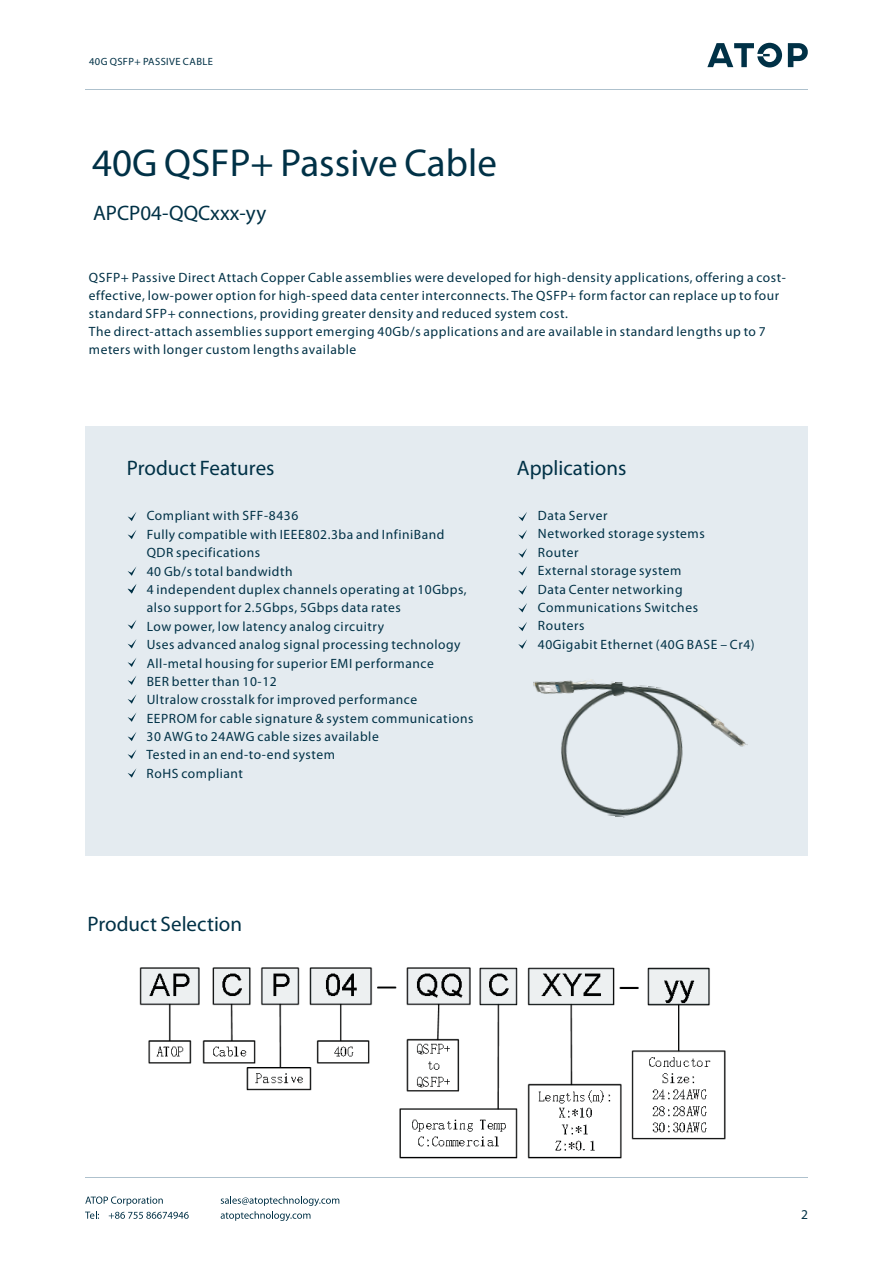
<style>
.page{position:relative;width:893px;height:1263px;background:#fff}
.page>*{position:absolute;margin:0;border:0;box-sizing:border-box;transform-origin:0 0}
.t1{font:39px "Myriad Pro";letter-spacing:.005em;color:#003146}
.t2{font:21px "Myriad Pro";color:#003146}
.t3{font:13.5px/18.5px "Myriad Pro";letter-spacing:.04em;color:#003146}
.t4{font:10.5px "Myriad Pro";letter-spacing:.04em;color:#003146}
</style>
<div class="page">
<hr style="left:85px;top:1178px;width:723px;height:1px;background:#aec1cd">
<hr style="left:85px;top:89px;width:723px;height:1px;background:#aec1cd">
<svg style="left:707px;top:43px;width:101px;height:24px"></svg>
<svg style="left:85px;top:1196px;width:104px;height:23px"></svg>
<svg style="left:221px;top:1196px;width:118px;height:25px"></svg>
<div style="left:85px;top:426px;width:723px;height:430px;background:#e4ebf0"></div>
<svg style="left:128px;top:512px;width:8px;height:9px"></svg>
<svg style="left:128px;top:530px;width:8px;height:9px"></svg>
<svg style="left:128px;top:567px;width:8px;height:9px"></svg>
<svg style="left:128px;top:620px;width:8px;height:9px"></svg>
<svg style="left:518px;top:512px;width:9px;height:9px"></svg>
<svg style="left:518px;top:530px;width:9px;height:9px"></svg>
<svg style="left:128px;top:639px;width:8px;height:9px"></svg>
<svg style="left:518px;top:548px;width:9px;height:10px"></svg>
<svg style="left:518px;top:566px;width:9px;height:9px"></svg>
<svg style="left:518px;top:585px;width:9px;height:10px"></svg>
<svg style="left:518px;top:603px;width:9px;height:9px"></svg>
<svg style="left:518px;top:622px;width:9px;height:9px"></svg>
<svg style="left:518px;top:639px;width:9px;height:10px"></svg>
<svg style="left:128px;top:584px;width:8px;height:10px"></svg>
<svg style="left:128px;top:658px;width:8px;height:9px"></svg>
<svg style="left:128px;top:676px;width:8px;height:9px"></svg>
<svg style="left:128px;top:695px;width:8px;height:9px"></svg>
<svg style="left:128px;top:713px;width:8px;height:9px"></svg>
<svg style="left:128px;top:732px;width:8px;height:9px"></svg>
<svg style="left:128px;top:750px;width:8px;height:9px"></svg>
<svg style="left:128px;top:769px;width:8px;height:9px"></svg>
<img style="left:139px;top:967px;width:587px;height:191px">
<img style="left:533px;top:679px;width:215px;height:139px">
<p class="t4" style="left:89px;top:57px;width:126px">40G QSFP+ PASSIVE CABLE</p>
<h1 class="t1" style="left:92px;top:147px;width:406px">40G QSFP+ Passive Cable</h1>
<h2 class="t2" style="left:93px;top:205px;width:175px">APCP04-QQCxxx-yy</h2>
<p class="t3" style="left:89px;top:269px;width:699px">QSFP+ Passive Direct Attach Copper Cable assemblies were developed for high-density applications, offering a cost&shy;effective, low-power option for high-speed data center interconnects. The QSFP+ form factor can replace up to four standard SFP+ connections, providing greater density and reduced system cost.<br>The direct-attach assemblies support emerging 40Gb/s applications and are available in standard lengths up to 7 meters with longer custom lengths available</p>
<h2 class="t2" style="left:127px;top:460px;width:149px">Product Features</h2>
<h2 class="t2" style="left:517px;top:460px;width:111px">Applications</h2>
<p class="t3" style="left:538px;top:507px;width:218px">Data Server<br>Networked storage systems<br>Router<br>External storage system<br>Data Center networking<br>Communications Switches<br>Routers<br>40Gigabit Ethernet (40G BASE – Cr4)</p>
<p class="t3" style="left:147px;top:508px;width:328px">Compliant with SFF-8436<br>Fully compatible with IEEE802.3ba and InfiniBand QDR specifications<br>40 Gb/s total bandwidth<br>4 independent duplex channels operating at 10Gbps, also support for 2.5Gbps, 5Gbps data rates<br>Low power, low latency analog circuitry<br>Uses advanced analog signal processing technology All-metal housing for superior EMI performance<br>BER better than 10-12<br>Ultralow crosstalk for improved performance<br>EEPROM for cable signature &amp; system communications 30 AWG to 24AWG cable sizes available<br>Tested in an end-to-end system<br>RoHS compliant</p>
<h2 class="t2" style="left:88px;top:915px;width:156px">Product Selection</h2>
<p class="t3" style="left:801px;top:1206px;width:8px">2</p>
</div>
